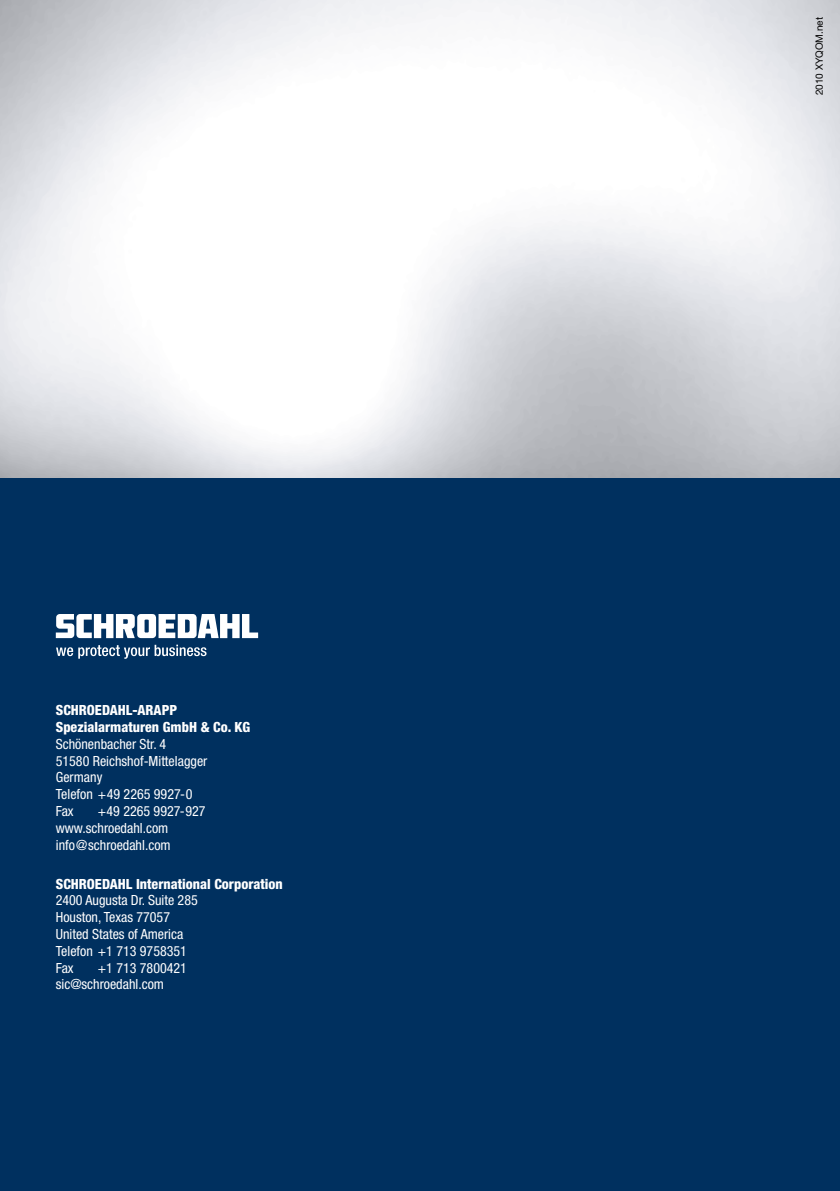
<style>
.page{position:relative;width:840px;height:1191px;background:#fff}
.page>*{position:absolute;margin:0;border:0;box-sizing:border-box;transform-origin:0 0}
.t1{font:condensed 14px "Helvetica Neue LT Std";color:#fff}
.t2{font:800 condensed 14px "Helvetica Neue LT Std";color:#fff}
.t3{font:10px "Helvetica Neue LT Std";color:#000}
</style>
<div class="page">
<div style="left:0;top:0;width:839px;height:1191px;background:#00305f"></div>
<img style="left:0;top:0;width:839px;height:477px">
<svg style="left:56px;top:614px;width:202px;height:24px"></svg>
<svg style="left:56px;top:644px;width:150px;height:15px"></svg>
<p class="t2" style="left:56px;top:701px;width:123px">SCHROEDAHL-ARAPP</p>
<p class="t2" style="left:56px;top:718px;width:196px">Spezialarmaturen GmbH &amp; Co. KG</p>
<p class="t1" style="left:56px;top:735px;width:112px">Schönenbacher Str. 4</p>
<p class="t1" style="left:56px;top:752px;width:153px">51580 Reichshof-Mittelagger</p>
<p class="t1" style="left:56px;top:769px;width:48px">Germany</p>
<p class="t1" style="left:56px;top:786px;width:138px">Telefon +49 2265 9927-0</p>
<p class="t1" style="left:56px;top:803px;width:19px">Fax</p>
<p class="t1" style="left:98px;top:803px;width:109px">+49 2265 9927-927</p>
<p class="t1" style="left:56px;top:819px;width:114px">www.schroedahl.com</p>
<p class="t1" style="left:56px;top:836px;width:116px">info@schroedahl.com</p>
<p class="t2" style="left:56px;top:875px;width:228px">SCHROEDAHL International Corporation</p>
<p class="t1" style="left:56px;top:892px;width:143px">2400 Augusta Dr. Suite 285</p>
<p class="t1" style="left:56px;top:909px;width:116px">Houston, Texas 77057</p>
<p class="t1" style="left:56px;top:926px;width:129px">United States of America</p>
<p class="t1" style="left:56px;top:942px;width:133px">Telefon +1 713 9758351</p>
<p class="t1" style="left:56px;top:959px;width:19px">Fax</p>
<p class="t1" style="left:98px;top:959px;width:91px">+1 713 7800421</p>
<p class="t1" style="left:56px;top:976px;width:110px">sic@schroedahl.com</p>
<p class="t3" style="left:813px;top:95px;width:80px;rotate:-90deg">2010 XYQOM.net</p>
</div>
